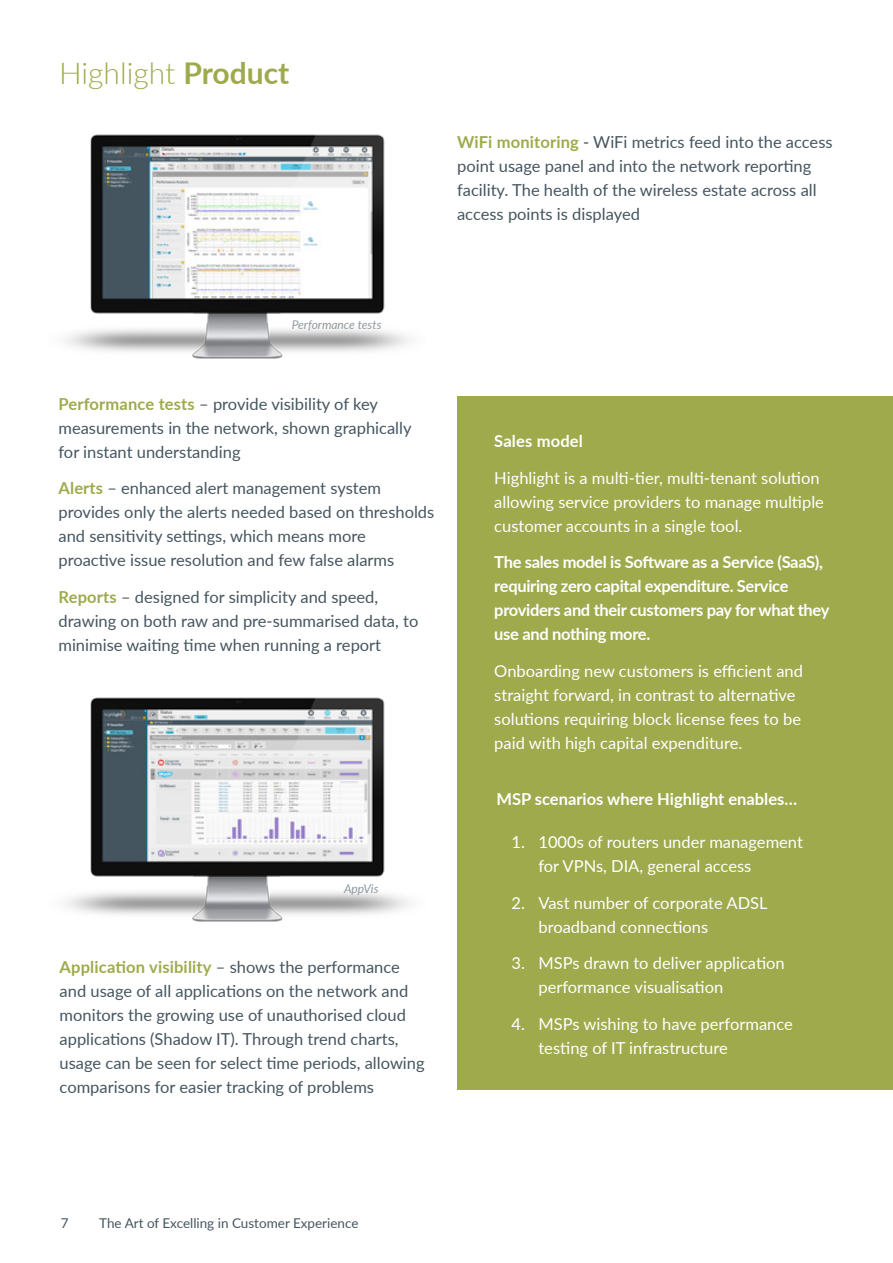
<style>
.page{position:relative;width:893px;height:1263px;background:#fff}
.page>*{position:absolute;margin:0;border:0;box-sizing:border-box;transform-origin:0 0}
.t1{font:300 30px "Lato";color:#9faa4d}
.body{font:16.5px/24px "Lato";color:#45555f}
.body-2{font:16.5px/24px "Lato";color:#fff}
.body-3{font:700 16.5px/24px "Lato";letter-spacing:-.02em;color:#fff}
.body-4{font:700 16.5px "Lato";color:#fff}
.body-5{font:700 16.5px "Lato";letter-spacing:.01em;color:#fff}
.t2{font:13.5px "Lato";color:#45555f}
.body-6{font:italic 12px "Lato";color:#8f999f}
.s1{font-weight:700}
.s2{font-weight:700;color:#9faa4d}
</style>
<div class="page">
<div style="left:457px;top:396px;width:436px;height:694px;background:#9faa4d"></div>
<img style="left:65px;top:697px;width:344px;height:225px">
<img style="left:65px;top:134px;width:344px;height:225px">
<p class="t1" style="left:59px;top:52px;width:232px">Highlight <span class="s1">Product</span></p>
<p class="body" style="left:457px;top:129px;width:377px"><span class="s2">WiFi monitoring</span> - WiFi metrics feed into the access point usage panel and into the network reporting facility. The health of the wireless estate across all access points is displayed</p>
<p class="body-6" style="left:292px;top:316px;width:91px">Performance tests</p>
<p class="body" style="left:58px;top:391px;width:355px"><span class="s2">Performance tests</span> – provide visibility of key measurements in the network, shown graphically for instant understanding</p>
<p class="body" style="left:58px;top:476px;width:377px"><span class="s2">Alerts</span> – enhanced alert management system provides only the alerts needed based on thresholds and sensitivity settings, which means more proactive issue resolution and few false alarms</p>
<p class="body" style="left:58px;top:584px;width:361px"><span class="s2">Reports</span> – designed for simplicity and speed, drawing on both raw and pre-summarised data, to minimise waiting time when running a report</p>
<p class="body-6" style="left:344px;top:880px;width:36px">AppVis</p>
<p class="body" style="left:60px;top:954px;width:367px"><span class="s2">Application visibility</span> – shows the performance and usage of all applications on the network and monitors the growing use of unauthorised cloud applications (Shadow IT). Through trend charts, usage can be seen for select time periods, allowing comparisons for easier tracking of problems</p>
<p class="body-5" style="left:494px;top:429px;width:90px">Sales model</p>
<p class="body-2" style="left:494px;top:465px;width:331px">Highlight is a multi-tier, multi-tenant solution allowing service providers to manage multiple customer accounts in a single tool.</p>
<p class="body-3" style="left:494px;top:549px;width:337px">The sales model is Software as a Service (SaaS), requiring zero capital expenditure. Service providers and their customers pay for what they use and nothing more.</p>
<p class="body-2" style="left:494px;top:658px;width:310px">Onboarding new customers is efficient and straight forward, in contrast to alternative solutions requiring block license fees to be paid with high capital expenditure.</p>
<p class="body-4" style="left:496px;top:787px;width:302px">MSP scenarios where Highlight enables…</p>
<p class="body-2" style="left:538px;top:829px;width:266px;text-indent:-27px">1. 1000s of routers under management for VPNs, DIA, general access</p>
<p class="body-2" style="left:538px;top:890px;width:231px;text-indent:-27px">2. Vast number of corporate ADSL broadband connections</p>
<p class="body-2" style="left:538px;top:951px;width:248px;text-indent:-27px">3. MSPs drawn to deliver application performance visualisation</p>
<p class="body-2" style="left:538px;top:1011px;width:256px;text-indent:-27px">4. MSPs wishing to have performance testing of IT infrastructure</p>
<p class="t2" style="left:61px;top:1213px;width:9px">7</p>
<p class="t2" style="left:99px;top:1213px;width:261px">The Art of Excelling in Customer Experience</p>
</div>
